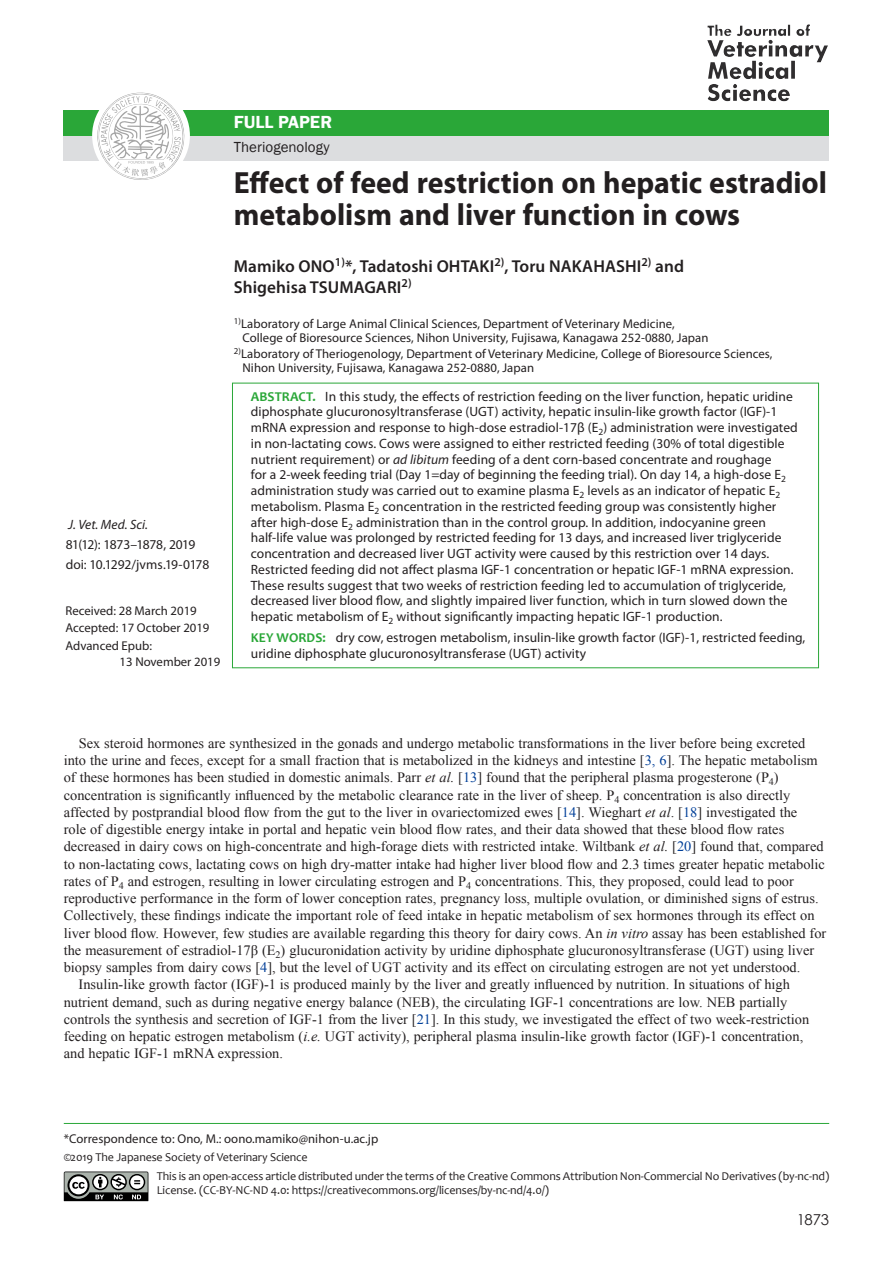
<style>
.page{position:relative;width:893px;height:1263px;background:#fff}
.page>*{position:absolute;margin:0;border:0;box-sizing:border-box;transform-origin:0 0}
.t1{font:700 30.75px/32.2px "Myriad Pro";color:#231f20}
.t2{font:600 18px "Franklin Gothic";color:#fff}
.t3{font:600 17.25px/21px "Myriad Pro";letter-spacing:.005em;color:#231f20}
.t4{font:15px "Franklin Gothic";color:#231f20}
.t5{font:15px "Century Gothic";color:#231f20}
.t6{font:14.25px "Times New Roman";color:#231f20}
.t7{font:13.5px/15.8px "Myriad Pro";letter-spacing:.005em;color:#231f20}
.t8{font:13.5px/20px "Myriad Pro";letter-spacing:-.02em;color:#231f20}
.t9{font:italic 13.5px "Myriad Pro";color:#231f20}
.t10{font:12.75px/14.2px "Myriad Pro";letter-spacing:.005em;color:#231f20}
.t11{font:12px/20px "Candara";letter-spacing:-.01em;color:#231f20}
.s1{font-family:"Candara";font-weight:700;color:#2aa738}
.s2{font-style:italic}
.s3{color:#003f98}
</style>
<div class="page">
<hr style="left:64px;top:1123px;width:765px;height:1px;background:#2aa738">
<div style="left:64px;top:136px;width:765px;height:25px;background:#dcdddf"></div>
<div style="left:64px;top:111px;width:765px;height:25px;background:#2aa738"></div>
<div style="left:92px;top:87px;width:98px;height:97px;background:#fff;border-radius:50%"></div>
<svg style="left:94px;top:92px;width:93px;height:88px"></svg>
<img style="left:707px;top:24px;width:106px;height:33px">
<div style="left:232px;top:383px;width:587px;height:285px;border:1px solid #2aa738"></div>
<svg style="left:64px;top:1171px;width:84px;height:30px"></svg>
<p class="t9" style="left:68px;top:516px;width:81px">J. Vet. Med. Sci.</p>
<p class="t8" style="left:66px;top:534px;width:145px">81(12): 1873–1878, 2019 doi: 10.1292/jvms.19-0178</p>
<p class="t10" style="left:66px;top:601px;width:145px;line-height:17.9px">Received: 28 March 2019<br>Accepted: 17 October 2019<br>Advanced Epub:</p>
<p class="t10" style="left:120px;top:654px;width:102px">13 November 2019</p>
<p class="t2" style="left:234px;top:111px;width:100px">FULL PAPER</p>
<p class="t4" style="left:234px;top:138px;width:97px">Theriogenology</p>
<h1 class="t1" style="left:234px;top:165px;width:595px">Effect of feed restriction on hepatic estradiol metabolism and liver function in cows</h1>
<p class="t3" style="left:234px;top:255px;width:452px">Mamiko ONO<sup>1)</sup>*, Tadatoshi OHTAKI<sup>2)</sup>, Toru NAKAHASHI<sup>2)</sup> and<br>Shigehisa TSUMAGARI<sup>2)</sup></p>
<p class="t10" style="left:242px;top:316px;width:468px;text-indent:-9px"><sup>1)</sup>Laboratory of Large Animal Clinical Sciences, Department of Veterinary Medicine,<br>College of Bioresource Sciences, Nihon University, Fujisawa, Kanagawa 252-0880, Japan</p>
<p class="t10" style="left:242px;top:346px;width:532px;text-indent:-9px"><sup>2)</sup>Laboratory of Theriogenology, Department of Veterinary Medicine, College of Bioresource Sciences,<br>Nihon University, Fujisawa, Kanagawa 252-0880, Japan</p>
<p class="t7" style="left:251px;top:388px;width:548px"><span class="s1">ABSTRACT.</span> In this study, the effects of restriction feeding on the liver function, hepatic uridine diphosphate glucuronosyltransferase (UGT) activity, hepatic insulin-like growth factor (IGF)-1 mRNA expression and response to high-dose estradiol-17β (E<sub>2</sub>) administration were investigated in non-lactating cows. Cows were assigned to either restricted feeding (30% of total digestible nutrient requirement) or <span class="s2">ad libitum</span> feeding of a dent corn-based concentrate and roughage<br>for a 2-week feeding trial (Day 1=day of beginning the feeding trial). On day 14, a high-dose E<sub>2 </sub>administration study was carried out to examine plasma E<sub>2</sub> levels as an indicator of hepatic E<sub>2 </sub>metabolism. Plasma E<sub>2</sub> concentration in the restricted feeding group was consistently higher after high-dose E<sub>2</sub> administration than in the control group. In addition, indocyanine green half-life value was prolonged by restricted feeding for 13 days, and increased liver triglyceride concentration and decreased liver UGT activity were caused by this restriction over 14 days.<br>Restricted feeding did not affect plasma IGF-1 concentration or hepatic IGF-1 mRNA expression.<br>These results suggest that two weeks of restriction feeding led to accumulation of triglyceride, decreased liver blood flow, and slightly impaired liver function, which in turn slowed down the hepatic metabolism of E<sub>2</sub> without significantly impacting hepatic IGF-1 production.</p>
<p class="t7" style="left:251px;top:629px;width:556px;line-height:16.5px"><span class="s1">KEY WORDS:</span> dry cow, estrogen metabolism, insulin-like growth factor (IGF)-1, restricted feeding, uridine diphosphate glucuronosyltransferase (UGT) activity</p>
<p class="t6" style="left:79px;top:733px;width:728px">Sex steroid hormones are synthesized in the gonads and undergo metabolic transformations in the liver before being excreted</p>
<p class="t6" style="left:64px;top:751px;width:755px">into the urine and feces, except for a small fraction that is metabolized in the kidneys and intestine [<span class="s3">3, 6</span>]. The hepatic metabolism</p>
<p class="t6" style="left:64px;top:768px;width:716px">of these hormones has been studied in domestic animals. Parr <span class="s2">et al.</span> [<span class="s3">13</span>] found that the peripheral plasma progesterone (P<sub>4</sub>)</p>
<p class="t6" style="left:64px;top:785px;width:728px">concentration is significantly influenced by the metabolic clearance rate in the liver of sheep. P<sub>4</sub> concentration is also directly</p>
<p class="t6" style="left:64px;top:802px;width:735px">affected by postprandial blood flow from the gut to the liver in ovariectomized ewes [<span class="s3">14</span>]. Wieghart <span class="s2">et al</span>. [<span class="s3">18</span>] investigated the</p>
<p class="t6" style="left:64px;top:820px;width:722px">role of digestible energy intake in portal and hepatic vein blood flow rates, and their data showed that these blood flow rates</p>
<p class="t6" style="left:64px;top:837px;width:761px">decreased in dairy cows on high-concentrate and high-forage diets with restricted intake. Wiltbank <span class="s2">et al.</span> [<span class="s3">20</span>] found that, compared</p>
<p class="t6" style="left:64px;top:854px;width:763px">to non-lactating cows, lactating cows on high dry-matter intake had higher liver blood flow and 2.3 times greater hepatic metabolic</p>
<p class="t6" style="left:64px;top:871px;width:732px">rates of P<sub>4</sub> and estrogen, resulting in lower circulating estrogen and P<sub>4</sub> concentrations. This, they proposed, could lead to poor</p>
<p class="t6" style="left:64px;top:889px;width:756px">reproductive performance in the form of lower conception rates, pregnancy loss, multiple ovulation, or diminished signs of estrus.</p>
<p class="t6" style="left:64px;top:906px;width:752px">Collectively, these findings indicate the important role of feed intake in hepatic metabolism of sex hormones through its effect on</p>
<p class="t6" style="left:64px;top:923px;width:764px">liver blood flow. However, few studies are available regarding this theory for dairy cows. An <span class="s2">in vitro</span> assay has been established for</p>
<p class="t6" style="left:64px;top:940px;width:752px">the measurement of estradiol-17β (E<sub>2</sub>) glucuronidation activity by uridine diphosphate glucuronosyltransferase (UGT) using liver</p>
<p class="t6" style="left:64px;top:958px;width:738px">biopsy samples from dairy cows [<span class="s3">4</span>], but the level of UGT activity and its effect on circulating estrogen are not yet understood.</p>
<p class="t6" style="left:79px;top:975px;width:713px">Insulin-like growth factor (IGF)-1 is produced mainly by the liver and greatly influenced by nutrition. In situations of high</p>
<p class="t6" style="left:64px;top:992px;width:725px">nutrient demand, such as during negative energy balance (NEB), the circulating IGF-1 concentrations are low. NEB partially</p>
<p class="t6" style="left:64px;top:1009px;width:747px">controls the synthesis and secretion of IGF-1 from the liver [<span class="s3">21</span>]. In this study, we investigated the effect of two week-restriction</p>
<p class="t6" style="left:64px;top:1027px;width:741px">feeding on hepatic estrogen metabolism (<span class="s2">i.e.</span> UGT activity), peripheral plasma insulin-like growth factor (IGF)-1 concentration,</p>
<p class="t6" style="left:64px;top:1044px;width:221px">and hepatic IGF-1 mRNA expression.</p>
<p class="t10" style="left:64px;top:1131px;width:316px">*Correspondence to: Ono, M.: oono.mamiko@nihon-u.ac.jp</p>
<p class="t11" style="left:157px;top:1146px;width:674px;text-indent:-93px">©2019 The Japanese Society of Veterinary Science<br>This is an open-access article distributed under the terms of the Creative Commons Attribution Non-Commercial No Derivatives (by-nc-nd)</p>
<p class="t11" style="left:157px;top:1180px;width:394px">License. (CC-BY-NC-ND 4.0: https://creativecommons.org/licenses/by-nc-nd/4.0/)</p>
<p class="t5" style="left:797px;top:1209px;width:34px">1873</p>
</div>
